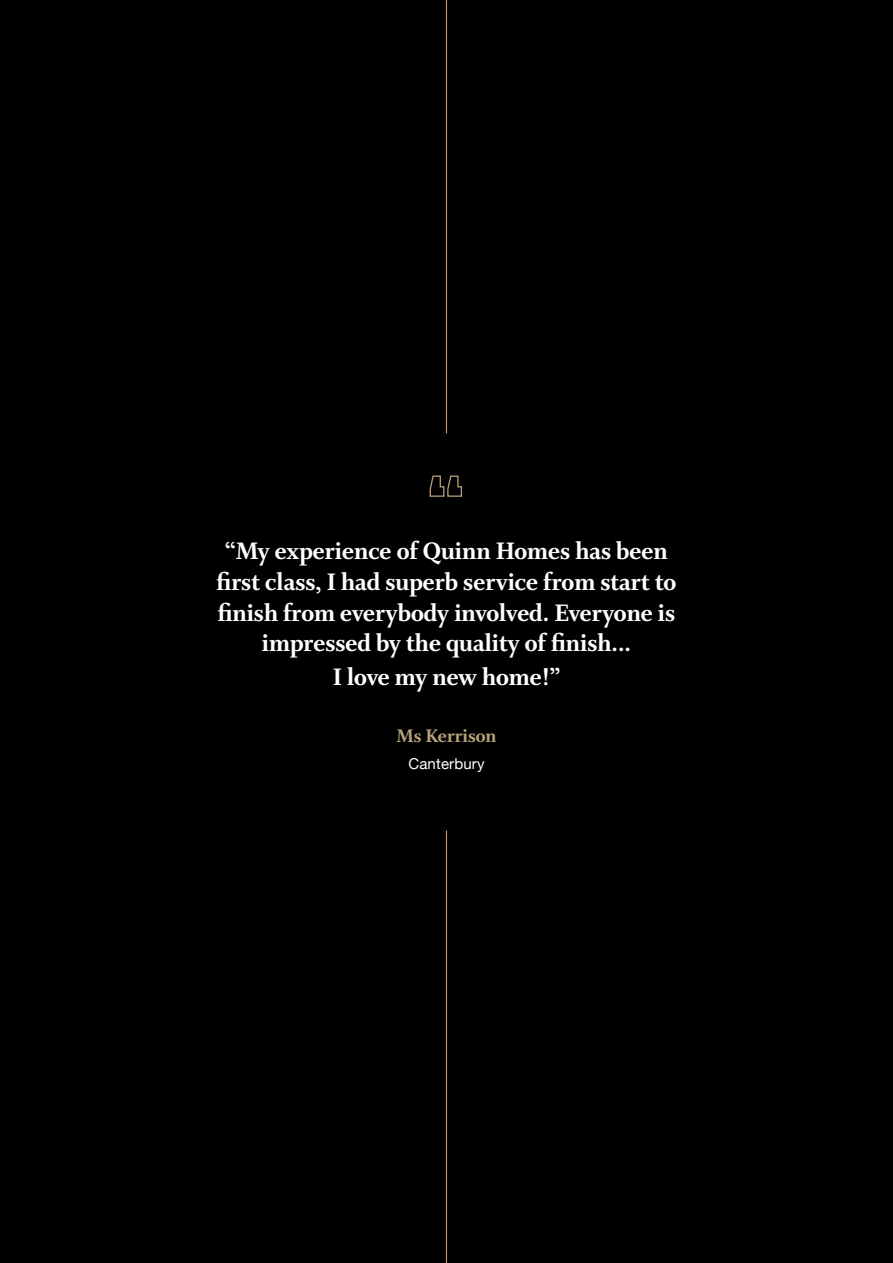
<style>
.page{position:relative;width:893px;height:1263px;background:#000001}
.page>*{position:absolute;margin:0;border:0;box-sizing:border-box;transform-origin:0 0}
.t1{font:800 25.5px/30.6px "Whitman Display";color:#fff;text-align:center}
.t2{font:800 19.5px "Whitman Display";color:#b5a17d}
.t3{font:15px "Helvetica Neue";letter-spacing:.01em;color:#fff}
</style>
<div class="page">
<hr style="left:446px;top:0;width:1px;height:433px;background:#b5a17d">
<hr style="left:446px;top:830px;width:1px;height:433px;background:#b5a17d">
<svg style="left:429px;top:475px;width:34px;height:22px"></svg>
<p class="t1" style="left:217px;top:536px;width:461px">“My experience of Quinn Homes has been first class, I had superb service from start to finish from everybody involved. Everyone is impressed by the quality of finish...</p>
<p class="t1" style="left:333px;top:662px;width:229px">I love my new home!”</p>
<p class="t2" style="left:397px;top:725px;width:101px">Ms Kerrison</p>
<p class="t3" style="left:408px;top:753px;width:78px">Canterbury</p>
</div>
